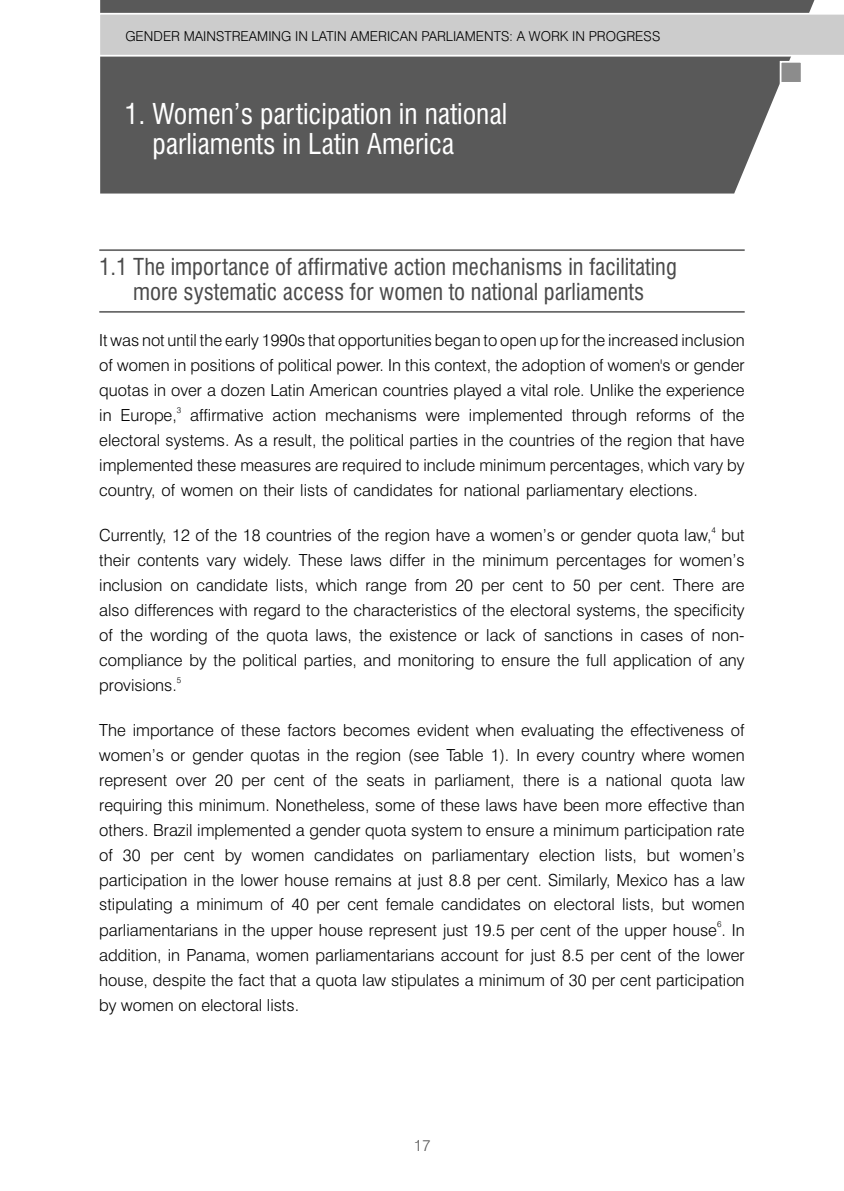
<style>
.page{position:relative;width:844px;height:1191px;background:#fff}
.page>*{position:absolute;margin:0;border:0;box-sizing:border-box;transform-origin:0 0}
.t1{font:condensed 28px/30.1px "Swiss 721 BT";color:#fff}
.t2{font:condensed 22.75px/24.5px "Swiss 721 BT";color:#4a4a4a;text-align:center}
.t3{font:300 16.62px/25px "Swiss 721 BT";color:#000;text-align:justify}
.t4{font:300 15.75px "Swiss 721 BT";color:#595959}
.t5{font:300 13.65px "Swiss 721 BT";color:#000}
.t6{font:300 8.4px "Swiss 721 BT";color:#000}
.s1{color:#fff}
</style>
<div class="page">
<svg style="left:100px;top:0;width:715px;height:193px;background:#656565"></svg>
<svg style="left:100px;top:12px;width:743px;height:73px;background:#a4a4a4"></svg>
<hr style="left:99px;top:249px;width:645px;height:2px;background:#696969">
<hr style="left:99px;top:311px;width:645px;height:2px;background:#696969">
<p class="t5" style="left:125px;top:31px;width:536px">GENDER MAINSTREAMING IN LATIN AMERICAN PARLIAMENTS: A WORK IN PROGRESS</p>
<p class="t1" style="left:152px;top:101px;width:356px;text-indent:-28px">1. Women’s participation in national parliaments in Latin America</p>
<p class="t2" style="left:99px;top:257px;width:579px">1.1 The importance of affirmative action mechanisms in facilitating more systematic access for women to national parliaments</p>
<p class="t3" style="left:99px;top:329px;width:646px">It was not until the early 1990s that opportunities began to open up for the increased inclusion of women in positions of political power. In this context, the adoption of women's or gender quotas in over a dozen Latin American countries played a vital role. Unlike the experience in Europe, affirmative action mechanisms were implemented through reforms of the electoral systems. As a result, the political parties in the countries of the region that have implemented these measures are required to include minimum percentages, which vary by country, of women on their lists of candidates for national parliamentary elections. <span class="s1">AAAA</span></p>
<p class="t3" style="left:99px;top:524px;width:646px">Currently, 12 of the 18 countries of the region have a women’s or gender quota law, but their contents vary widely. These laws differ in the minimum percentages for women’s inclusion on candidate lists, which range from 20 per cent to 50 per cent. There are also differences with regard to the characteristics of the electoral systems, the specificity of the wording of the quota laws, the existence or lack of sanctions in cases of non&shy;compliance by the political parties, and monitoring to ensure the full application of any provisions.</p>
<p class="t3" style="left:99px;top:719px;width:646px">The importance of these factors becomes evident when evaluating the effectiveness of women’s or gender quotas in the region (see Table 1). In every country where women represent over 20 per cent of the seats in parliament, there is a national quota law requiring this minimum. Nonetheless, some of these laws have been more effective than others. Brazil implemented a gender quota system to ensure a minimum participation rate of 30 per cent by women candidates on parliamentary election lists, but women’s participation in the lower house remains at just 8.8 per cent. Similarly, Mexico has a law stipulating a minimum of 40 per cent female candidates on electoral lists, but women parliamentarians in the upper house represent just 19.5 per cent of the upper house . In addition, in Panama, women parliamentarians account for just 8.5 per cent of the lower house, despite the fact that a quota law stipulates a minimum of 30 per cent participation</p>
<p class="t6" style="left:177px;top:407px;width:6px">3</p>
<p class="t6" style="left:711px;top:526px;width:6px">4</p>
<p class="t6" style="left:177px;top:676px;width:6px">5</p>
<p class="t6" style="left:716px;top:921px;width:6px">6</p>
<p class="t4" style="left:414px;top:1139px;width:18px">17</p>
</div>
